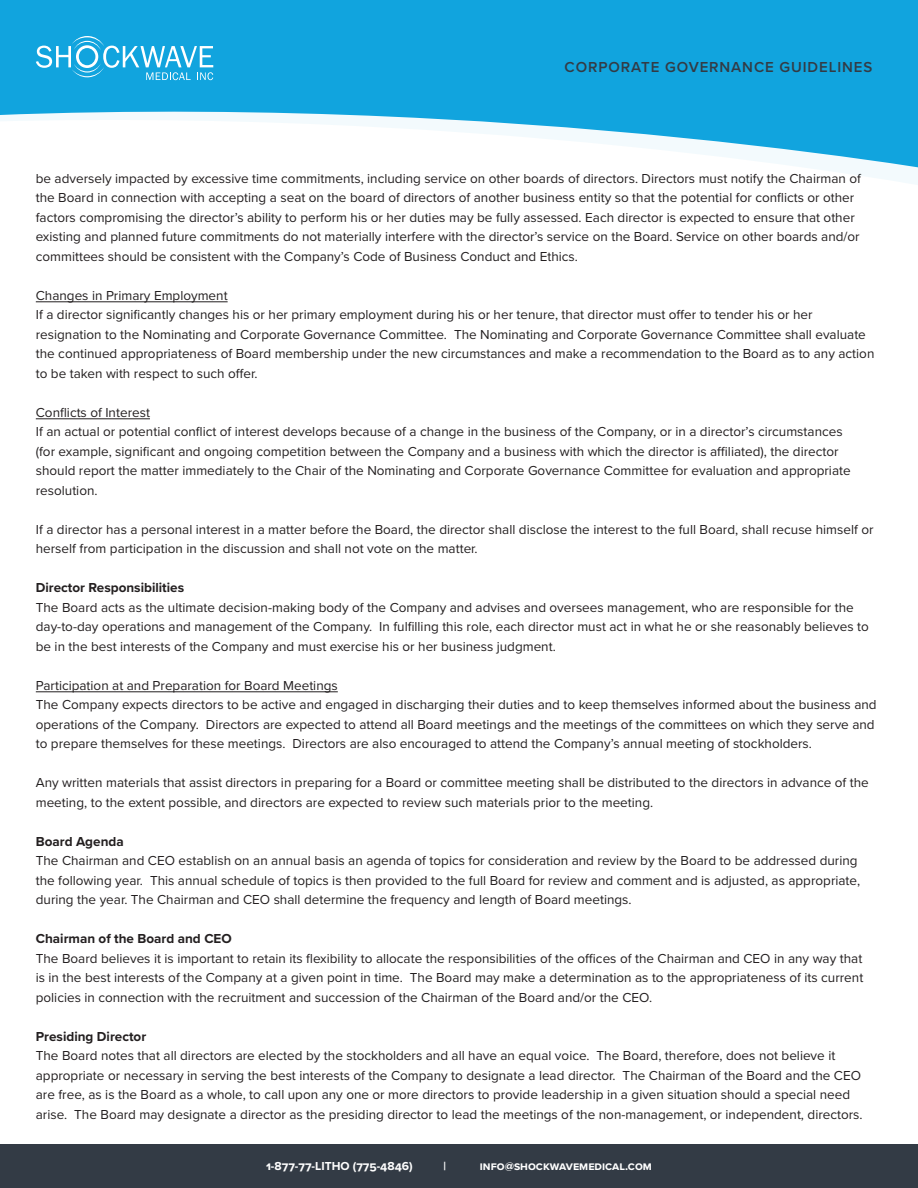
<style>
.page{position:relative;width:918px;height:1188px;background:#fff}
.page>*{position:absolute;margin:0;border:0;box-sizing:border-box;transform-origin:0 0}
.t1{font:600 15px "Proxima Nova";letter-spacing:.06em;color:#333b45}
.t2{font:13.5px/19.5px "Proxima Nova";color:#231f20}
.t3{font:700 13.5px "Proxima Nova";color:#231f20}
.t4{font:700 12px "Proxima Nova S";color:#fff}
</style>
<div class="page">
<hr style="left:36px;top:301px;width:192px;height:1px;background:#231f20">
<hr style="left:36px;top:418px;width:114px;height:1px;background:#231f20">
<hr style="left:36px;top:691px;width:302px;height:1px;background:#231f20">
<svg style="left:0;top:0;width:918px;height:180px;fill:#11a4de"></svg>
<svg style="left:36px;top:36px;width:177px;height:44px;background:#3eb5e4"></svg>
<div style="left:0;top:1145px;width:918px;height:43px;background:#333b45"></div>
<p class="t1" style="left:565px;top:56px;width:309px">CORPORATE GOVERNANCE GUIDELINES</p>
<p class="t2" style="left:36px;top:168px;width:827px">be adversely impacted by excessive time commitments, including service on other boards of directors. Directors must notify the Chairman of the Board in connection with accepting a seat on the board of directors of another business entity so that the potential for conflicts or other factors compromising the director’s ability to perform his or her duties may be fully assessed. Each director is expected to ensure that other existing and planned future commitments do not materially interfere with the director’s service on the Board. Service on other boards and/or committees should be consistent with the Company’s Code of Business Conduct and Ethics.</p>
<p class="t2" style="left:36px;top:285px;width:193px">Changes in Primary Employment</p>
<p class="t2" style="left:36px;top:304px;width:778px">If a director significantly changes his or her primary employment during his or her tenure, that director must offer to tender his or her</p>
<p class="t2" style="left:36px;top:324px;width:840px">resignation to the Nominating and Corporate Governance Committee. The Nominating and Corporate Governance Committee shall evaluate the continued appropriateness of Board membership under the new circumstances and make a recommendation to the Board as to any action to be taken with respect to such offer.</p>
<p class="t2" style="left:36px;top:402px;width:116px">Conflicts of Interest</p>
<p class="t2" style="left:36px;top:421px;width:808px">If an actual or potential conflict of interest develops because of a change in the business of the Company, or in a director’s circumstances</p>
<p class="t2" style="left:36px;top:441px;width:816px">(for example, significant and ongoing competition between the Company and a business with which the director is affiliated), the director should report the matter immediately to the Chair of the Nominating and Corporate Governance Committee for evaluation and appropriate resolution.</p>
<p class="t2" style="left:36px;top:519px;width:839px">If a director has a personal interest in a matter before the Board, the director shall disclose the interest to the full Board, shall recuse himself or herself from participation in the discussion and shall not vote on the matter.</p>
<p class="t3" style="left:36px;top:578px;width:150px">Director Responsibilities</p>
<p class="t2" style="left:36px;top:597px;width:835px">The Board acts as the ultimate decision-making body of the Company and advises and oversees management, who are responsible for the day-to-day operations and management of the Company. In fulfilling this role, each director must act in what he or she reasonably believes to be in the best interests of the Company and must exercise his or her business judgment.</p>
<p class="t2" style="left:36px;top:675px;width:303px">Participation at and Preparation for Board Meetings</p>
<p class="t2" style="left:36px;top:694px;width:842px">The Company expects directors to be active and engaged in discharging their duties and to keep themselves informed about the business and operations of the Company. Directors are expected to attend all Board meetings and the meetings of the committees on which they serve and to prepare themselves for these meetings. Directors are also encouraged to attend the Company’s annual meeting of stockholders.</p>
<p class="t2" style="left:36px;top:772px;width:835px">Any written materials that assist directors in preparing for a Board or committee meeting shall be distributed to the directors in advance of the meeting, to the extent possible, and directors are expected to review such materials prior to the meeting.</p>
<p class="t3" style="left:36px;top:831px;width:89px">Board Agenda</p>
<p class="t2" style="left:36px;top:850px;width:826px">The Chairman and CEO establish on an annual basis an agenda of topics for consideration and review by the Board to be addressed during the following year. This annual schedule of topics is then provided to the full Board for review and comment and is adjusted, as appropriate, during the year. The Chairman and CEO shall determine the frequency and length of Board meetings.</p>
<p class="t3" style="left:36px;top:929px;width:197px">Chairman of the Board and CEO</p>
<p class="t2" style="left:36px;top:948px;width:829px;text-align:justify">The Board believes it is important to retain its flexibility to allocate the responsibilities of the offices of the Chairman and CEO in any way that is in the best interests of the Company at a given point in time. The Board may make a determination as to the appropriateness of its current policies in connection with the recruitment and succession of the Chairman of the Board and/or the CEO.</p>
<p class="t3" style="left:36px;top:1026px;width:112px">Presiding Director</p>
<p class="t2" style="left:36px;top:1045px;width:801px">The Board notes that all directors are elected by the stockholders and all have an equal voice. The Board, therefore, does not believe it</p>
<p class="t2" style="left:36px;top:1065px;width:828px">appropriate or necessary in serving the best interests of the Company to designate a lead director. The Chairman of the Board and the CEO are free, as is the Board as a whole, to call upon any one or more directors to provide leadership in a given situation should a special need arise. The Board may designate a director as the presiding director to lead the meetings of the non-management, or independent, directors.</p>
<p class="t4" style="left:266px;top:1158px;width:148px">1-877-77-LITHO (775-4846)</p>
<p class="t4" style="left:444px;top:1158px;width:4px">|</p>
<p class="t4" style="left:480px;top:1158px;width:174px">info@shockwavemedical.com</p>
</div>
